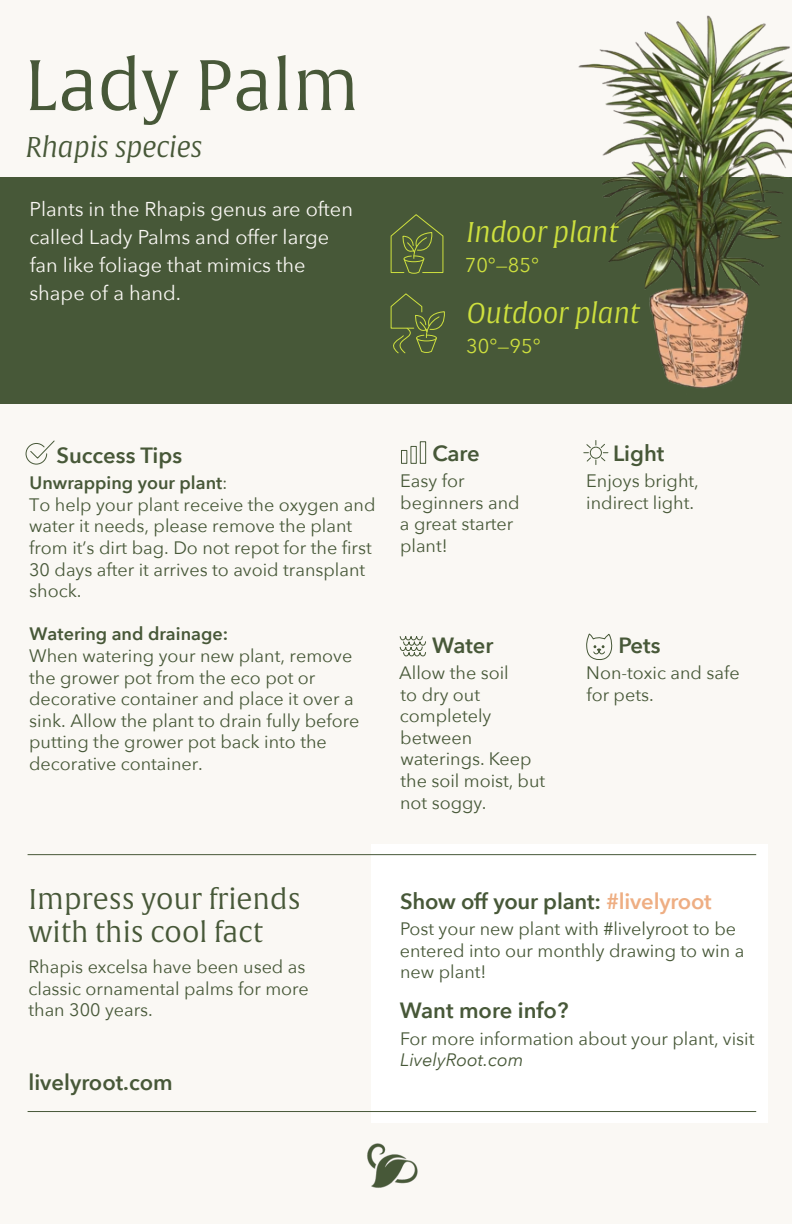
<style>
.page{position:relative;width:792px;height:1224px;background:#faf8f4}
.page>*{position:absolute;margin:0;border:0;box-sizing:border-box;transform-origin:0 0}
.Header_1{font:70px "Alverata Lt";color:#475838}
.Header_1-2{font:28px/33.6px "Alverata Lt";color:#475838}
.Header_1-3{font:italic 28px "Alverata Lt";color:#cee03e}
.Header_1-4{font:italic 28px "Alverata Lt";color:#475838}
.Header_1-5{font:600 22px "Avenir Next";color:#475838}
.Header_1-6{font:20px/28px "Avenir Next";color:#faf8f4}
.Header_1-7{font:20px "Avenir Next";color:#cee03e}
.Header_1-8{font:18px/21.6px "Avenir Next";color:#475838}
.s1{font-weight:600}
.s2{color:#eeae83}
.s3{font-style:italic}
</style>
<div class="page">
<div style="left:0;top:178px;width:792px;height:226px;background:#475838"></div>
<img style="left:542px;top:15px;width:250px;height:374px">
<div style="left:371px;top:844px;width:396px;height:278px;background:#fff"></div>
<div style="left:420px;top:441px;width:6px;height:23px;border:1px solid #475838"></div>
<div style="left:411px;top:446px;width:6px;height:18px;border:1px solid #475838"></div>
<div style="left:401px;top:450px;width:6px;height:14px;border:1px solid #475838"></div>
<svg style="left:583px;top:440px;width:26px;height:25px"></svg>
<svg style="left:400px;top:636px;width:26px;height:21px"></svg>
<svg style="left:586px;top:634px;width:27px;height:26px"></svg>
<svg style="left:25px;top:440px;width:30px;height:25px"></svg>
<hr style="left:28px;top:854px;width:728px;height:1px;background:#475838">
<hr style="left:28px;top:1111px;width:728px;height:1px;background:#475838">
<img style="left:367px;top:1143px;width:51px;height:45px">
<svg style="left:390px;top:214px;width:55px;height:140px"></svg>
<p class="Header_1" style="left:24px;top:43px;width:337px">Lady Palm</p>
<p class="Header_1-4" style="left:26px;top:130px;width:178px">Rhapis species</p>
<p class="Header_1-6" style="left:29px;top:194px;width:325px">Plants in the Rhapis genus are often called Lady Palms and offer large fan like foliage that mimics the shape of a hand.</p>
<p class="Header_1-3" style="left:467px;top:215px;width:154px">Indoor plant</p>
<p class="Header_1-7" style="left:465px;top:248px;width:76px">70°—85°</p>
<p class="Header_1-3" style="left:467px;top:296px;width:174px">Outdoor plant</p>
<p class="Header_1-7" style="left:466px;top:329px;width:76px">30°—95°</p>
<p class="Header_1-5" style="left:613px;top:434px;width:53px">Light</p>
<p class="Header_1-8" style="left:586px;top:469px;width:114px">Enjoys bright, indirect light.</p>
<p class="Header_1-5" style="left:433px;top:434px;width:49px">Care</p>
<p class="Header_1-8" style="left:400px;top:469px;width:121px">Easy for beginners and a great starter plant!</p>
<p class="Header_1-5" style="left:56px;top:436px;width:127px">Success Tips</p>
<p class="Header_1-8" style="left:29px;top:471px;width:348px"><span class="s1">Unwrapping your plant</span>:<br>To help your plant receive the oxygen and water it needs, please remove the plant from it’s dirt bag. Do not repot for the first<br>30 days after it arrives to avoid transplant shock.</p>
<p class="Header_1-8" style="left:29px;top:623px;width:332px"><span class="s1">Watering and drainage:<br></span>When watering your new plant, remove the grower pot from the eco pot or decorative container and place it over a sink. Allow the plant to drain fully before putting the grower pot back into the decorative container.</p>
<p class="Header_1-5" style="left:619px;top:626px;width:43px">Pets</p>
<p class="Header_1-5" style="left:432px;top:626px;width:63px">Water</p>
<p class="Header_1-8" style="left:399px;top:661px;width:147px">Allow the soil<br>to dry out completely between waterings. Keep the soil moist, but not soggy.</p>
<p class="Header_1-8" style="left:586px;top:661px;width:155px">Non-toxic and safe for pets.</p>
<p class="Header_1-2" style="left:28px;top:883px;width:274px">Impress your friends with this cool fact</p>
<p class="Header_1-8" style="left:28px;top:955px;width:282px">Rhapis excelsa have been used as classic ornamental palms for more than 300 years.</p>
<p class="Header_1-5" style="left:28px;top:1063px;width:146px">livelyroot.com</p>
<p class="Header_1-5" style="left:400px;top:882px;width:313px">Show off your plant: <span class="s2">#livelyroot</span></p>
<p class="Header_1-8" style="left:400px;top:917px;width:346px">Post your new plant with #livelyroot to be entered into our monthly drawing to win a new plant!</p>
<p class="Header_1-5" style="left:400px;top:992px;width:170px">Want more info?</p>
<p class="Header_1-8" style="left:400px;top:1027px;width:356px">For more information about your plant, visit<br><span class="s3">LivelyRoot.com</span></p>
</div>
